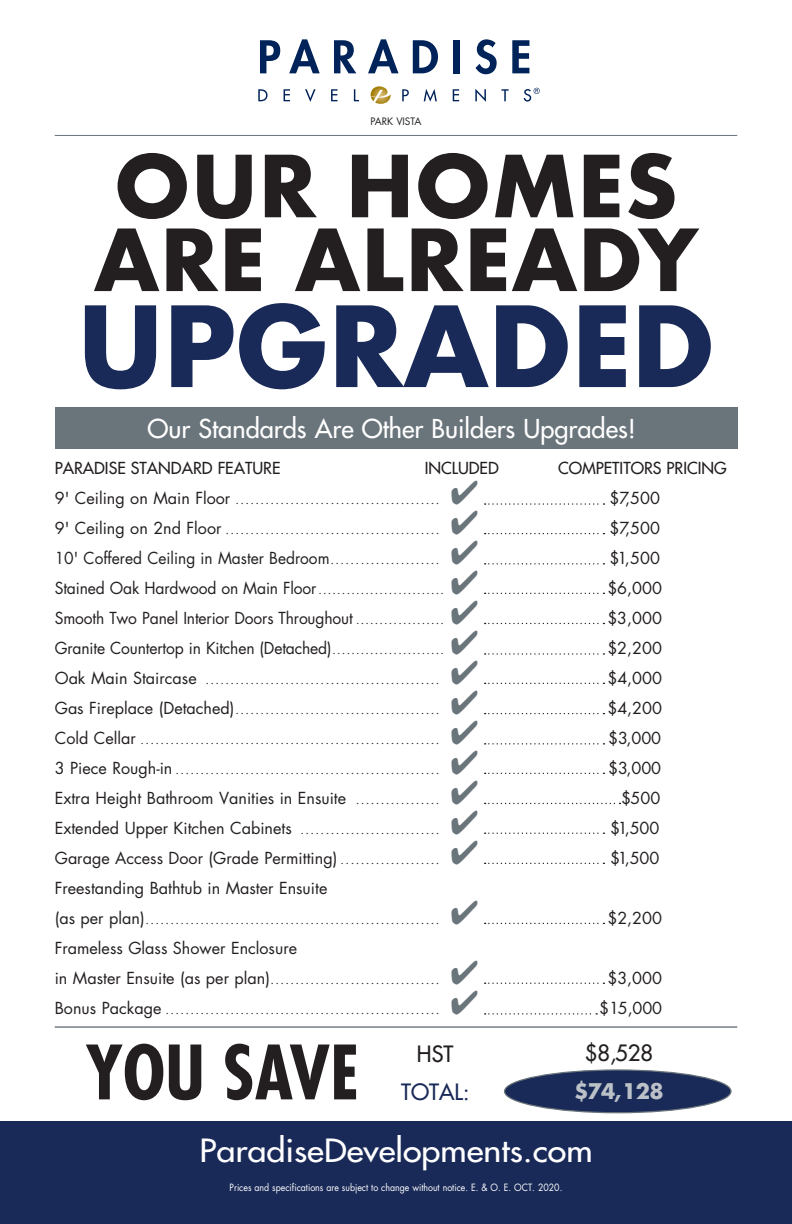
<style>
.page{position:relative;width:792px;height:1224px;background:#fff}
.page>*{position:absolute;margin:0;border:0;box-sizing:border-box;transform-origin:0 0}
.t1{font:700 108.4px "Futura";letter-spacing:-.02em;color:#192a58}
.t2{font:700 83px/73.8px "Futura";color:#231f20}
.t3{font:700 condensed 72.8px "Futura";color:#231f20}
.t4{font:31.1px "Futura";color:#fff;scale:1.1 1}
.t5{font:25.4px "Futura";color:#fff}
.t6{font:21.9px "Futura";color:#231f20}
.t7{font:21.9px "Futura";color:#192a58}
.t8{font:700 21px "Futura";color:#bbc1c7}
.t9{font:300 16.1px/30px "Futura";color:#231f20}
.t10{font:16.1px/30px "Futura";color:#231f20}
.t11{font:16.1px "Futura";color:#231f20;scale:.96 1}
.t12{font:16.1px "Futura";color:#231f20}
.t13{font:10px "Futura";color:#231f20}
.t14{font:9.8px "Futura";color:#fff;scale:.9 1}
.s1{font-weight:400}
.s2{color:#6a747b}
.s3{font-weight:300}
</style>
<div class="page">
<div style="left:0;top:1122px;width:792px;height:102px;background:#192a58"></div>
<svg style="left:258px;top:39px;width:282px;height:65px"></svg>
<hr style="left:55px;top:135px;width:682px;height:1px;background:#6a747b">
<div style="left:55px;top:407px;width:682px;height:41px;background:#6a747b"></div>
<hr style="left:55px;top:1026px;width:682px;height:2px;background:#6a747b">
<div style="left:505px;top:1070px;width:226px;height:43px;background:#192a58;border-radius:50%"></div>
<div style="left:504px;top:1069px;width:228px;height:44px;border:1px solid #6a747b;border-radius:50%"></div>
<svg style="left:485px;top:503px;width:119px;height:2px"></svg>
<svg style="left:485px;top:533px;width:119px;height:1px"></svg>
<svg style="left:485px;top:563px;width:119px;height:2px"></svg>
<svg style="left:485px;top:593px;width:119px;height:1px"></svg>
<svg style="left:485px;top:623px;width:119px;height:1px"></svg>
<svg style="left:485px;top:653px;width:119px;height:2px"></svg>
<svg style="left:485px;top:683px;width:119px;height:1px"></svg>
<svg style="left:485px;top:713px;width:119px;height:1px"></svg>
<svg style="left:485px;top:743px;width:119px;height:2px"></svg>
<svg style="left:485px;top:773px;width:119px;height:1px"></svg>
<svg style="left:485px;top:983px;width:119px;height:1px"></svg>
<svg style="left:485px;top:803px;width:136px;height:1px"></svg>
<svg style="left:485px;top:833px;width:119px;height:1px"></svg>
<svg style="left:485px;top:1013px;width:112px;height:2px"></svg>
<svg style="left:485px;top:863px;width:119px;height:1px"></svg>
<svg style="left:485px;top:923px;width:119px;height:1px"></svg>
<p class="t13" style="left:371px;top:114px;width:52px">PARK VISTA</p>
<h2 class="t2" style="left:93px;top:149px;width:607px">OUR HOMES<br>ARE ALREADY</h2>
<h1 class="t1" style="left:76px;top:268px;width:641px">UPGRADED</h1>
<h3 class="t5" style="left:148px;top:413px;width:490px">Our Standards Are Other Builders Upgrades!</h3>
<p class="t12" style="left:55px;top:458px;width:227px">PARADISE STANDARD FEATURE</p>
<p class="t12" style="left:425px;top:458px;width:75px">INCLUDED</p>
<p class="t12" style="left:558px;top:458px;width:170px">COMPETITORS PRICING</p>
<p class="t9" style="left:55px;top:484px;width:425px"><span class="s1">9' Ceiling on Main Floor</span> ......................................... <span class="s2">✔</span></p>
<p class="t10" style="left:609px;top:484px;width:52px">$7,500</p>
<p class="t9" style="left:55px;top:514px;width:425px"><span class="s1">9' Ceiling on 2nd Floor</span> ........................................... <span class="s2">✔</span></p>
<p class="t10" style="left:609px;top:514px;width:52px">$7,500</p>
<p class="t11" style="left:55px;top:548px;width:443px">10' Coffered Ceiling in Master Bedroom<span class="s3">......................</span> <span class="s2">✔</span></p>
<p class="t10" style="left:609px;top:544px;width:52px">$1,500</p>
<p class="t10" style="left:55px;top:574px;width:425px">Stained Oak Hardwood on Main Floor<span class="s3">...........................</span> <span class="s2">✔</span></p>
<p class="t10" style="left:608px;top:574px;width:56px">$6,000</p>
<p class="t10" style="left:55px;top:604px;width:425px">Smooth Two Panel Interior Doors Throughout <span class="s3">...................</span> <span class="s2">✔</span></p>
<p class="t10" style="left:608px;top:604px;width:56px">$3,000</p>
<p class="t10" style="left:55px;top:634px;width:425px">Granite Countertop in Kitchen (Detached)<span class="s3">........................</span> <span class="s2">✔</span></p>
<p class="t10" style="left:608px;top:634px;width:56px">$2,200</p>
<p class="t9" style="left:55px;top:664px;width:425px"><span class="s1">Oak Main Staircase</span> ............................................... <span class="s2">✔</span></p>
<p class="t10" style="left:608px;top:664px;width:56px">$4,000</p>
<p class="t9" style="left:55px;top:694px;width:425px"><span class="s1">Gas Fireplace (Detached)</span>......................................... <span class="s2">✔</span></p>
<p class="t10" style="left:607px;top:694px;width:56px">$4,200</p>
<p class="t9" style="left:55px;top:724px;width:425px"><span class="s1">Cold Cellar</span> ............................................................ <span class="s2">✔</span></p>
<p class="t10" style="left:608px;top:724px;width:54px">$3,000</p>
<p class="t9" style="left:55px;top:754px;width:425px"><span class="s1">3 Piece Rough-in</span> ..................................................... <span class="s2">✔</span></p>
<p class="t10" style="left:608px;top:754px;width:54px">$3,000</p>
<p class="t10" style="left:55px;top:784px;width:425px">Extra Height Bathroom Vanities in Ensuite <span class="s3">.................</span> <span class="s2">✔</span></p>
<p class="t10" style="left:621px;top:784px;width:41px">$500</p>
<p class="t10" style="left:55px;top:814px;width:425px">Extended Upper Kitchen Cabinets <span class="s3">............................</span> <span class="s2">✔</span></p>
<p class="t10" style="left:610px;top:814px;width:51px">$1,500</p>
<p class="t10" style="left:55px;top:844px;width:425px">Garage Access Door (Grade Permitting) <span class="s3">....................</span> <span class="s2">✔</span></p>
<p class="t10" style="left:610px;top:844px;width:51px">$1,500</p>
<p class="t9" style="left:55px;top:874px;width:425px"><span class="s1">Freestanding Bathtub in Master Ensuite<br>(as per plan)</span>........................................................... <span class="s2">✔</span></p>
<p class="t10" style="left:607px;top:904px;width:56px">$2,200</p>
<p class="t10" style="left:55px;top:934px;width:425px">Frameless Glass Shower Enclosure<br>in Master Ensuite (as per plan)<span class="s3">..................................</span> <span class="s2">✔</span></p>
<p class="t10" style="left:607px;top:964px;width:56px">$3,000</p>
<p class="t9" style="left:55px;top:994px;width:425px"><span class="s1">Bonus Package</span> ....................................................... <span class="s2">✔</span></p>
<p class="t10" style="left:599px;top:994px;width:65px">$15,000</p>
<h3 class="t3" style="left:86px;top:1025px;width:275px">YOU SAVE</h3>
<h3 class="t6" style="left:417px;top:1040px;width:38px">HST</h3>
<h3 class="t7" style="left:401px;top:1078px;width:70px">TOTAL:</h3>
<h3 class="t6" style="left:585px;top:1040px;width:70px">$8,528</h3>
<h3 class="t8" style="left:574px;top:1076px;width:91px">$74,128</h3>
<h3 class="t4" style="left:199px;top:1131px;width:359px">ParadiseDevelopments.com</h3>
<p class="t14" style="left:230px;top:1181px;width:371px">Prices and specifications are subject to change without notice. E. &amp; O. E. OCT. 2020.</p>
</div>
